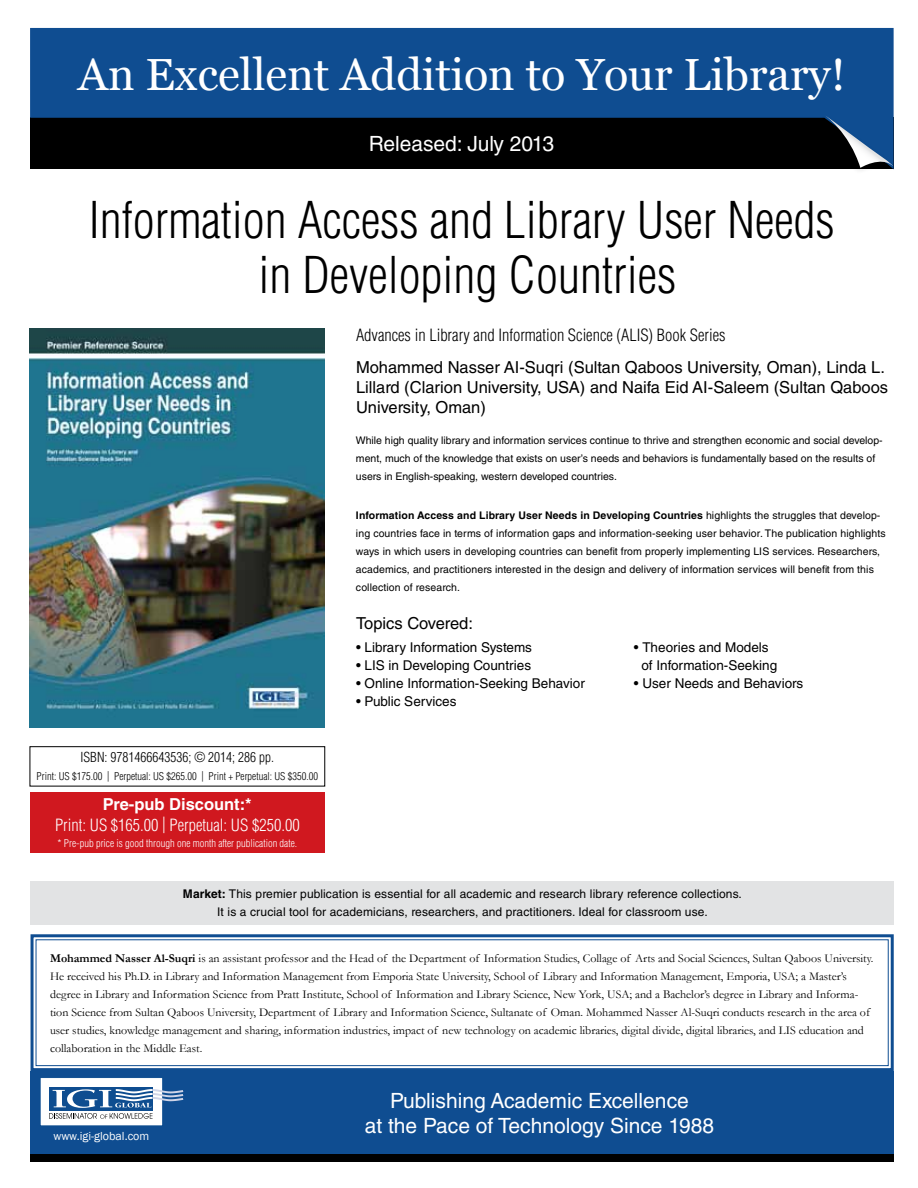
<style>
.page{position:relative;width:918px;height:1188px;background:#fff}
.page>*{position:absolute;margin:0;border:0;box-sizing:border-box;transform-origin:0 0}
.t1{font:300 condensed 49.5px/55.5px "Helvetica LT Std";color:#000;text-align:center}
.t2{font:45px "Vani";color:#fff}
.t3{font:21px/25.2px "Helvetica LT Std";color:#fff;text-align:center}
.t4{font:16.5px/19.8px "Helvetica LT Std";color:#000}
.t5{font:300 condensed 16.5px "Helvetica LT Std";color:#000}
.t6{font:300 condensed 16.5px "Helvetica LT Std";color:#fff}
.t7{font:700 16.5px "Helvetica LT Std";color:#fff}
.t8{font:13.5px/18px "Helvetica LT Std";color:#000}
.t9{font:300 condensed 13.5px "Helvetica LT Std";color:#000}
.t10{font:12px/18px "Garamond";color:#000}
.t11{font:12px/18px "Helvetica LT Std";letter-spacing:.01em;color:#000;text-align:center}
.t12{font:12px "Franklin Gothic";color:#fff}
.t13{font:10.5px/18px "Helvetica LT Std";letter-spacing:.01em;color:#000}
.t14{font:300 condensed 10.5px "Helvetica LT Std";color:#000}
.t15{font:300 condensed 10.5px "Helvetica LT Std";color:#fff}
.s1{font-weight:700}
</style>
<div class="page">
<div style="left:30px;top:746px;width:295px;height:40px;border:1px solid #000"></div>
<div style="left:30px;top:1154px;width:864px;height:8px;background:#000"></div>
<svg style="left:30px;top:934px;width:864px;height:137px"></svg>
<div style="left:36px;top:939px;width:853px;height:127px;border:1px solid #0f4d91"></div>
<svg style="left:30px;top:28px;width:864px;height:141px;background:#09325f"></svg>
<div style="left:816px;top:111px;width:78px;height:63px;background:#000;opacity:.2"></div>
<svg style="left:824px;top:115px;width:69px;height:53px;background:#2f4d6d"></svg>
<div style="left:30px;top:1071px;width:864px;height:83px;background:#0f4d91"></div>
<div style="left:40px;top:1078px;width:123px;height:48px;background:#fff"></div>
<div style="left:40px;top:1077px;width:123px;height:49px;border:1px solid #0e4d90"></div>
<div style="left:49px;top:1087px;width:103px;height:23px;background:#0e4d90"></div>
<svg style="left:49px;top:1089px;width:134px;height:30px"></svg>
<div style="left:30px;top:792px;width:295px;height:61px;background:#d0181f"></div>
<img style="left:29px;top:328px;width:296px;height:399px">
<div style="left:30px;top:881px;width:864px;height:44px;background:#e2e3e4"></div>
<h2 class="t2" style="left:78px;top:48px;width:769px">An Excellent Addition to Your Library!</h2>
<h3 class="t3" style="left:369px;top:131px;width:187px">Released: July 2013</h3>
<h1 class="t1" style="left:89px;top:192px;width:748px">Information Access and Library User Needs in Developing Countries</h1>
<h3 class="t5" style="left:356px;top:325px;width:371px">Advances in Library and Information Science (ALIS) Book Series</h3>
<h3 class="t4" style="left:356px;top:358px;width:534px">Mohammed Nasser AI-Suqri (Sultan Qaboos University, Oman), Linda L.<br>Lillard (Clarion University, USA) and Naifa Eid AI-Saleem (Sultan Qaboos<br>University, Oman)</h3>
<p class="t13" style="left:356px;top:432px;width:528px">While high quality library and information services continue to thrive and strengthen economic and social develop&shy;ment, much of the knowledge that exists on user’s needs and behaviors is fundamentally based on the results of users in English-speaking, western developed countries.</p>
<p class="t13" style="left:356px;top:507px;width:531px"><span class="s1">Information Access and Library User Needs in Developing Countries</span> highlights the struggles that develop&shy;ing countries face in terms of information gaps and information-seeking user behavior. The publication highlights ways in which users in developing countries can benefit from properly implementing LIS services. Researchers, academics, and practitioners interested in the design and delivery of information services will benefit from this collection of research.</p>
<p class="t9" style="left:81px;top:749px;width:195px">ISBN: 9781466643536; © 2014; 286 pp.</p>
<p class="t14" style="left:37px;top:770px;width:283px">Print: US $175.00 | Perpetual: US $265.00 | Print + Perpetual: US $350.00</p>
<h3 class="t7" style="left:103px;top:794px;width:150px">Pre-pub Discount:*</h3>
<h3 class="t6" style="left:55px;top:815px;width:246px">Print: US $165.00 | Perpetual: US $250.00</h3>
<p class="t15" style="left:58px;top:837px;width:241px">* Pre-pub price is good through one month after publication date.</p>
<h3 class="t4" style="left:356px;top:613px;width:118px">Topics Covered:</h3>
<p class="t8" style="left:356px;top:638px;width:177px">• Library Information Systems</p>
<p class="t8" style="left:356px;top:656px;width:177px">• LIS in Developing Countries</p>
<p class="t8" style="left:356px;top:674px;width:230px">• Online Information-Seeking Behavior</p>
<p class="t8" style="left:356px;top:692px;width:102px">• Public Services</p>
<p class="t8" style="left:641px;top:638px;width:137px;text-indent:-8px">• Theories and Models of Information-Seeking</p>
<p class="t8" style="left:634px;top:674px;width:171px">• User Needs and Behaviors</p>
<p class="t11" style="left:183px;top:885px;width:560px"><span class="s1">Market:</span> This premier publication is essential for all academic and research library reference collections.<br>It is a crucial tool for academicians, researchers, and practitioners. Ideal for classroom use.</p>
<p class="t10" style="left:50px;top:949px;width:825px"><span class="s1">Mohammed Nasser Al-Suqri</span> is an assistant professor and the Head of the Department of Information Studies, Collage of Arts and Social Sciences, Sultan Qaboos University.<br>He received his Ph.D. in Library and Information Management from Emporia State University, School of Library and Information Management, Emporia, USA; a Master’s degree in Library and Information Science from Pratt Institute, School of Information and Library Science, New York, USA; and a Bachelor’s degree in Library and Informa&shy;tion Science from Sultan Qaboos University, Department of Library and Information Science, Sultanate of Oman. Mohammed Nasser Al-Suqri conducts research in the area of user studies, knowledge management and sharing, information industries, impact of new technology on academic libraries, digital divide, digital libraries, and LIS education and collaboration in the Middle East.</p>
<p class="t12" style="left:53px;top:1128px;width:97px">www.igi-global.com</p>
<h3 class="t3" style="left:365px;top:1088px;width:351px">Publishing Academic Excellence<br>at the Pace of Technology Since 1988</h3>
</div>
